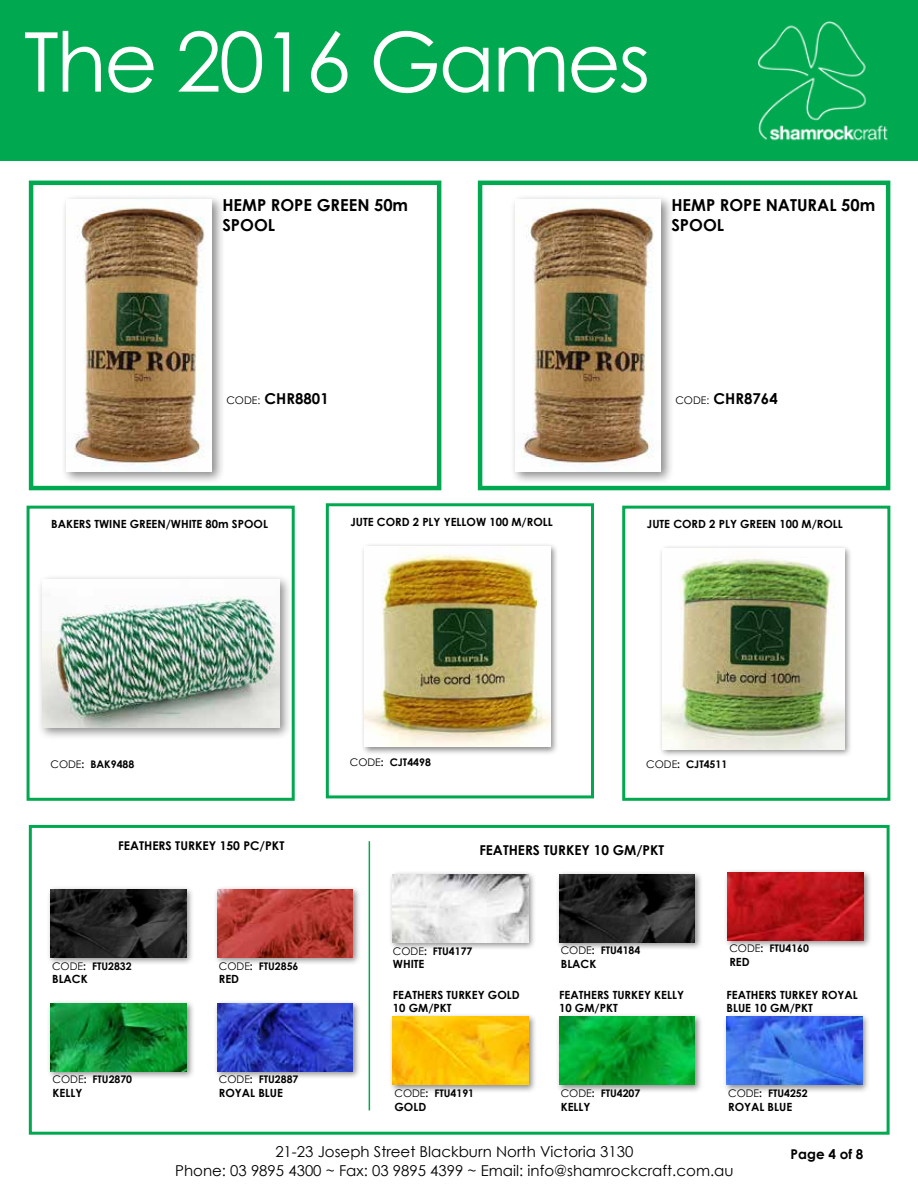
<style>
.page{position:relative;width:918px;height:1188px;background:#fff}
.page>*{position:absolute;margin:0;border:0;box-sizing:border-box;transform-origin:0 0}
.t1{font:82.5px "Century Gothic";letter-spacing:-.03em;color:#fff}
.t2{font:700 16.5px/19.8px "Century Gothic";color:#000}
.t3{font:15px/19.5px "Century Gothic";color:#000;text-align:center}
.t4{font:700 15px "Century Gothic";color:#000}
.t5{font:700 13.65px "Century Gothic";color:#000}
.t6{font:700 13.5px "Century Gothic";color:#000}
.t7{font:700 12.15px "Century Gothic";color:#000}
.t8{font:700 11.25px/13.5px "Century Gothic";color:#000}
.t9{font:700 10.5px "Century Gothic";color:#000}
.s1{font-weight:400;font-size:10.5px}
.s2{font-weight:400}
</style>
<div class="page">
<div style="left:0;top:0;width:918px;height:161px;background:#00a94f"></div>
<img style="left:758px;top:21px;width:130px;height:120px">
<div style="left:478px;top:181px;width:412px;height:309px;background:#fff;border:4px solid #00a94f"></div>
<div style="left:29px;top:181px;width:412px;height:309px;background:#fff;border:4px solid #00a94f"></div>
<div style="left:510px;top:194px;width:164px;height:291px;background:#000;opacity:.46"></div>
<img style="left:515px;top:199px;width:146px;height:273px">
<div style="left:61px;top:194px;width:164px;height:291px;background:#000;opacity:.46"></div>
<img style="left:66px;top:199px;width:146px;height:273px">
<div style="left:326px;top:503px;width:268px;height:295px;background:#fff;border:3px solid #00a94f"></div>
<div style="left:27px;top:506px;width:268px;height:295px;background:#fff;border:3px solid #00a94f"></div>
<div style="left:622px;top:506px;width:268px;height:295px;background:#fff;border:3px solid #00a94f"></div>
<div style="left:29px;top:825px;width:861px;height:310px;background:#fff;border:3px solid #00a94f"></div>
<div style="left:360px;top:542px;width:199px;height:214px;background:#000;opacity:.46"></div>
<img style="left:364px;top:546px;width:186px;height:201px">
<div style="left:659px;top:545px;width:194px;height:212px;background:#000;opacity:.46"></div>
<img style="left:663px;top:548px;width:181px;height:201px">
<div style="left:47px;top:886px;width:148px;height:80px;background:#000;opacity:.46"></div>
<img style="left:51px;top:890px;width:135px;height:68px">
<div style="left:389px;top:870px;width:148px;height:81px;background:#000;opacity:.46"></div>
<img style="left:392px;top:874px;width:136px;height:68px">
<div style="left:555px;top:870px;width:148px;height:81px;background:#000;opacity:.46"></div>
<img style="left:559px;top:874px;width:136px;height:68px">
<div style="left:213px;top:886px;width:148px;height:80px;background:#000;opacity:.46"></div>
<img style="left:217px;top:890px;width:136px;height:68px">
<div style="left:555px;top:1013px;width:148px;height:80px;background:#000;opacity:.46"></div>
<img style="left:559px;top:1017px;width:136px;height:68px">
<div style="left:213px;top:1000px;width:148px;height:80px;background:#000;opacity:.46"></div>
<img style="left:217px;top:1004px;width:136px;height:68px">
<div style="left:389px;top:1013px;width:148px;height:80px;background:#000;opacity:.46"></div>
<img style="left:393px;top:1017px;width:136px;height:68px">
<div style="left:47px;top:1000px;width:148px;height:80px;background:#000;opacity:.46"></div>
<img style="left:51px;top:1004px;width:136px;height:68px">
<div style="left:723px;top:1013px;width:148px;height:80px;background:#000;opacity:.46"></div>
<img style="left:727px;top:1017px;width:135px;height:68px">
<div style="left:724px;top:868px;width:148px;height:81px;background:#000;opacity:.46"></div>
<img style="left:728px;top:872px;width:136px;height:68px">
<div style="left:37px;top:574px;width:255px;height:166px;background:#000;opacity:.46"></div>
<img style="left:42px;top:579px;width:237px;height:148px">
<hr style="left:369px;top:841px;width:1px;height:269px;background:#00a94f">
<h1 class="t1" style="left:24px;top:12px;width:628px">The 2016 Games</h1>
<h2 class="t2" style="left:222px;top:195px;width:187px">HEMP ROPE GREEN 50m<br>SPOOL</h2>
<h2 class="t2" style="left:671px;top:195px;width:205px">HEMP ROPE NATURAL 50m<br>SPOOL</h2>
<h3 class="t4" style="left:226px;top:390px;width:104px"><span class="s1">CODE:</span> CHR8801</h3>
<h3 class="t4" style="left:675px;top:390px;width:104px"><span class="s1">CODE:</span> CHR8764</h3>
<p class="t8" style="left:51px;top:517px;width:218px">BAKERS TWINE GREEN/WHITE 80m SPOOL</p>
<p class="t8" style="left:351px;top:515px;width:204px">JUTE CORD 2 PLY YELLOW 100 M/ROLL</p>
<p class="t8" style="left:647px;top:517px;width:197px">JUTE CORD 2 PLY GREEN 100 M/ROLL</p>
<p class="t9" style="left:51px;top:758px;width:85px"><span class="s2">CODE</span>: BAK9488</p>
<p class="t9" style="left:350px;top:755px;width:83px"><span class="s2">CODE</span>: CJT4498</p>
<p class="t9" style="left:646px;top:758px;width:83px"><span class="s2">CODE</span>: CJT4511</p>
<p class="t7" style="left:118px;top:838px;width:168px">FEATHERS TURKEY 150 PC/PKT</p>
<p class="t5" style="left:479px;top:841px;width:186px">FEATHERS TURKEY 10 GM/PKT</p>
<p class="t9" style="left:561px;top:944px;width:81px"><span class="s2">CODE</span>: FTU4184</p>
<p class="t8" style="left:559px;top:988px;width:126px">FEATHERS TURKEY KELLY<br>10 GM/PKT</p>
<p class="t9" style="left:393px;top:944px;width:81px"><span class="s2">CODE</span>: FTU4177</p>
<p class="t9" style="left:219px;top:959px;width:81px"><span class="s2">CODE</span>: FTU2856</p>
<p class="t8" style="left:561px;top:957px;width:37px">BLACK</p>
<p class="t8" style="left:219px;top:972px;width:22px">RED</p>
<p class="t9" style="left:52px;top:959px;width:81px"><span class="s2">CODE</span>: FTU2832</p>
<p class="t8" style="left:393px;top:957px;width:33px">WHITE</p>
<p class="t8" style="left:52px;top:972px;width:37px">BLACK</p>
<p class="t8" style="left:393px;top:988px;width:128px">FEATHERS TURKEY GOLD<br>10 GM/PKT</p>
<p class="t9" style="left:53px;top:1073px;width:81px"><span class="s2">CODE</span>: FTU2870</p>
<p class="t8" style="left:53px;top:1086px;width:31px">KELLY</p>
<p class="t9" style="left:395px;top:1086px;width:81px"><span class="s2">CODE</span>: FTU4191</p>
<p class="t9" style="left:219px;top:1073px;width:81px"><span class="s2">CODE</span>: FTU2887</p>
<p class="t8" style="left:219px;top:1086px;width:66px">ROYAL BLUE</p>
<p class="t9" style="left:561px;top:1086px;width:81px"><span class="s2">CODE</span>: FTU4207</p>
<p class="t8" style="left:395px;top:1100px;width:33px">GOLD</p>
<p class="t8" style="left:561px;top:1100px;width:31px">KELLY</p>
<p class="t9" style="left:729px;top:942px;width:81px"><span class="s2">CODE</span>: FTU4160</p>
<p class="t8" style="left:729px;top:955px;width:22px">RED</p>
<p class="t8" style="left:727px;top:988px;width:133px">FEATHERS TURKEY ROYAL<br>BLUE 10 GM/PKT</p>
<p class="t9" style="left:728px;top:1086px;width:81px"><span class="s2">CODE</span>: FTU4252</p>
<p class="t8" style="left:728px;top:1100px;width:66px">ROYAL BLUE</p>
<h3 class="t3" style="left:175px;top:1141px;width:560px">21-23 Joseph Street Blackburn North Victoria 3130<br>Phone: 03 9895 4300 ~ Fax: 03 9895 4399 ~ Email: info@shamrockcraft.com.au</h3>
<p class="t6" style="left:791px;top:1145px;width:74px">Page 4 of 8</p>
</div>
